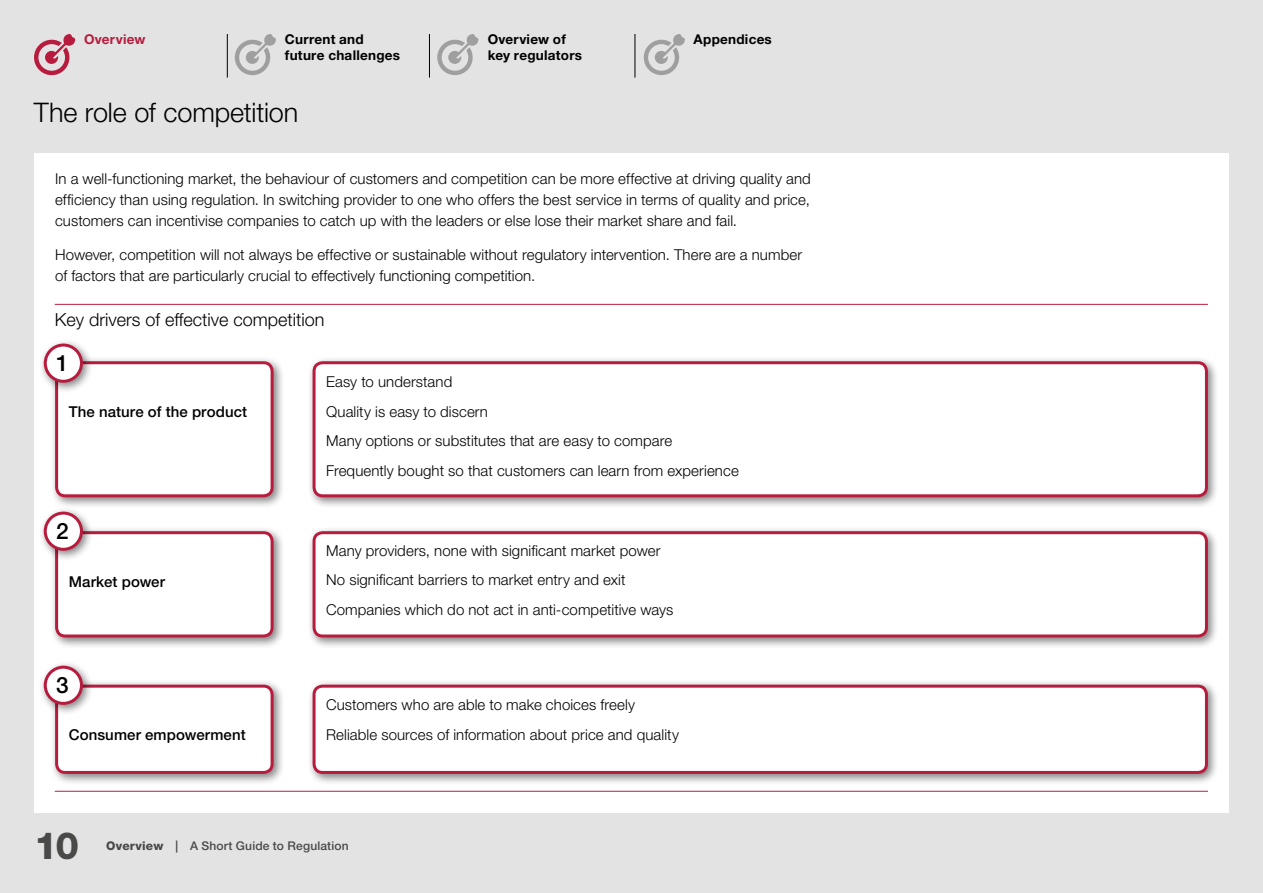
<style>
.page{position:relative;width:1263px;height:893px;background:#e3e3e3}
.page>*{position:absolute;margin:0;border:0;box-sizing:border-box;transform-origin:0 0}
.t1{font:800 37.5px "Helvetica Neue LT Std";color:#494948}
.t2{font:300 27px "Helvetica Neue LT Std";letter-spacing:-.005em;color:#000}
.t3{font:500 22.5px "Helvetica Neue LT Std";color:#000}
.t4{font:300 18px "Helvetica Neue LT Std";color:#000}
.t5{font:300 15px/29.5px "Helvetica Neue LT Std";letter-spacing:.005em;color:#000}
.t6{font:500 15px "Helvetica Neue LT Std";letter-spacing:.005em;color:#000}
.t7{font:700 13.5px/16.5px "Helvetica Neue LT Std";letter-spacing:.02em;color:#000}
.t8{font:700 13.5px "Helvetica Neue LT Std";letter-spacing:.02em;color:#b71c3e}
.t9{font:500 12px "Helvetica Neue LT Std";letter-spacing:.015em;color:#494948}
.s1{font-weight:800}
</style>
<div class="page">
<hr style="left:227px;top:34px;width:1px;height:44px;background:#000">
<hr style="left:429px;top:34px;width:1px;height:44px;background:#000">
<hr style="left:635px;top:34px;width:1px;height:44px;background:#000">
<svg style="left:437px;top:34px;width:42px;height:41px"></svg>
<svg style="left:644px;top:34px;width:41px;height:41px"></svg>
<svg style="left:235px;top:34px;width:41px;height:41px"></svg>
<svg style="left:34px;top:34px;width:41px;height:41px"></svg>
<div style="left:34px;top:153px;width:1195px;height:659px;background:#fff"></div>
<div style="left:49px;top:356px;width:236px;height:153px;background:#000;opacity:.5"></div>
<div style="left:57px;top:363px;width:215px;height:133px;background:#fff;border-radius:9px"></div>
<div style="left:55px;top:361px;width:219px;height:136px;border:3px solid #b71c3e;border-radius:9px"></div>
<div style="left:307px;top:356px;width:912px;height:153px;background:#000;opacity:.5"></div>
<div style="left:314px;top:363px;width:892px;height:133px;background:#fff;border-radius:9px"></div>
<div style="left:313px;top:361px;width:895px;height:136px;border:3px solid #b71c3e;border-radius:9px"></div>
<div style="left:49px;top:525px;width:236px;height:123px;background:#000;opacity:.5"></div>
<div style="left:57px;top:533px;width:215px;height:103px;background:#fff;border-radius:9px"></div>
<div style="left:55px;top:531px;width:219px;height:106px;border:3px solid #b71c3e;border-radius:9px"></div>
<div style="left:307px;top:525px;width:912px;height:123px;background:#000;opacity:.5"></div>
<div style="left:314px;top:533px;width:892px;height:103px;background:#fff;border-radius:9px"></div>
<div style="left:313px;top:531px;width:895px;height:106px;border:3px solid #b71c3e;border-radius:9px"></div>
<div style="left:49px;top:679px;width:236px;height:106px;background:#000;opacity:.5"></div>
<div style="left:57px;top:686px;width:215px;height:86px;background:#fff;border-radius:9px"></div>
<div style="left:55px;top:685px;width:219px;height:89px;border:3px solid #b71c3e;border-radius:9px"></div>
<div style="left:307px;top:679px;width:912px;height:106px;background:#000;opacity:.5"></div>
<div style="left:314px;top:686px;width:892px;height:86px;background:#fff;border-radius:9px"></div>
<div style="left:313px;top:685px;width:895px;height:89px;border:3px solid #b71c3e;border-radius:9px"></div>
<hr style="left:55px;top:304px;width:1153px;height:1px;background:#b71c3e">
<hr style="left:55px;top:791px;width:1153px;height:1px;background:#b71c3e">
<div style="left:39px;top:339px;width:55px;height:55px;background:#000;opacity:.5"></div>
<div style="left:45px;top:345px;width:36px;height:36px;background:#fff;border-radius:50%"></div>
<div style="left:44px;top:344px;width:39px;height:39px;border:3px solid #b71c3e;border-radius:50%"></div>
<div style="left:39px;top:507px;width:55px;height:55px;background:#000;opacity:.5"></div>
<div style="left:45px;top:513px;width:36px;height:36px;background:#fff;border-radius:50%"></div>
<div style="left:44px;top:512px;width:39px;height:39px;border:3px solid #b71c3e;border-radius:50%"></div>
<div style="left:39px;top:661px;width:55px;height:55px;background:#000;opacity:.5"></div>
<div style="left:45px;top:667px;width:36px;height:36px;background:#fff;border-radius:50%"></div>
<div style="left:44px;top:666px;width:39px;height:39px;border:3px solid #b71c3e;border-radius:50%"></div>
<p class="t8" style="left:84px;top:30px;width:63px">Overview</p>
<p class="t7" style="left:285px;top:30px;width:80px">Current and</p>
<p class="t7" style="left:693px;top:30px;width:80px">Appendices</p>
<p class="t7" style="left:285px;top:47px;width:117px">future challenges</p>
<p class="t7" style="left:488px;top:30px;width:96px">Overview of key regulators</p>
<h2 class="t2" style="left:34px;top:96px;width:266px">The role of competition</h2>
<p class="t5" style="left:55px;top:168px;width:757px;line-height:21px;text-align:justify">In a well-functioning market, the behaviour of customers and competition can be more effective at driving quality and efficiency than using regulation. In switching provider to one who offers the best service in terms of quality and price, customers can incentivise companies to catch up with the leaders or else lose their market share and fail.</p>
<p class="t5" style="left:55px;top:244px;width:748px;line-height:21px">However, competition will not always be effective or sustainable without regulatory intervention. There are a number of factors that are particularly crucial to effectively functioning competition.</p>
<p class="t4" style="left:55px;top:309px;width:271px">Key drivers of effective competition</p>
<h3 class="t3" style="left:56px;top:350px;width:14px">1</h3>
<p class="t6" style="left:69px;top:402px;width:180px">The nature of the product</p>
<h3 class="t3" style="left:56px;top:518px;width:14px">2</h3>
<p class="t6" style="left:69px;top:572px;width:98px">Market power</p>
<h3 class="t3" style="left:56px;top:672px;width:14px">3</h3>
<p class="t6" style="left:69px;top:726px;width:178px">Consumer empowerment</p>
<p class="t5" style="left:326px;top:367px;width:414px">Easy to understand<br>Quality is easy to discern<br>Many options or substitutes that are easy to compare Frequently bought so that customers can learn from experience</p>
<p class="t5" style="left:326px;top:535px;width:349px">Many providers, none with significant market power<br>No significant barriers to market entry and exit<br>Companies which do not act in anti-competitive ways</p>
<p class="t5" style="left:326px;top:690px;width:354px">Customers who are able to make choices freely<br>Reliable sources of information about price and quality</p>
<h1 class="t1" style="left:34px;top:823px;width:47px">10</h1>
<p class="t9" style="left:106px;top:838px;width:244px"><span class="s1">Overview</span> | A Short Guide to Regulation</p>
</div>
